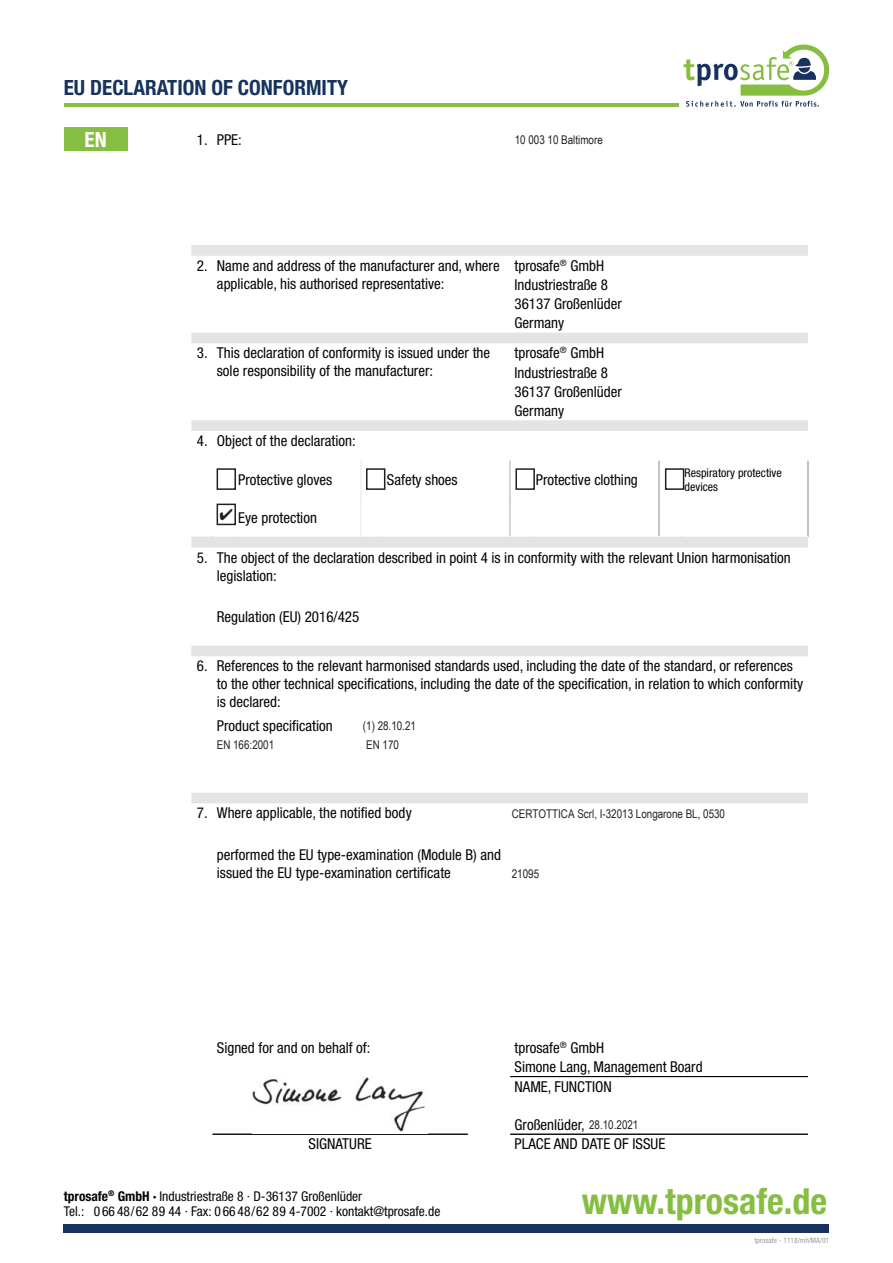
<style>
.page{position:relative;width:893px;height:1263px;background:#fff}
.page>*{position:absolute;margin:0;border:0;box-sizing:border-box;transform-origin:0 0}
.t1{font:700 condensed 36px "Helvetica Neue LTW1 G";color:#85be40}
.t2{font:700 condensed 21px "Helvetica Neue LTW1 G";color:#17325c}
.t3{font:700 condensed 21px "Helvetica Neue LTW1 G";color:#fff}
.t4{font:condensed 15px/18px "Helvetica Neue LTW1 G";color:#040503}
.t5{font:condensed 13.5px/15px "Helvetica Neue LTW1 G";color:#040503}
.t6{font:12px "Arial Narrow";color:#231f20}
.t7{font:condensed 12px/14.4px "Helvetica Neue LTW1 G";color:#040503}
.t8{font:condensed 7.5px "Helvetica Neue LTW1 G";color:#9d9d9c}
.s1{font-weight:700}
</style>
<div class="page">
<hr style="left:64px;top:103px;width:614px;height:4px;background:#85be40">
<svg style="left:684px;top:45px;width:145px;height:62px"></svg>
<div style="left:64px;top:1225px;width:765px;height:8px;background:#17325c"></div>
<div style="left:64px;top:128px;width:64px;height:23px;background:#85be40"></div>
<svg style="left:191px;top:245px;width:617px;height:558px"></svg>
<hr style="left:361px;top:461px;width:1px;height:38px;background:#fff">
<hr style="left:361px;top:499px;width:1px;height:37px;background:#fff">
<svg style="left:213px;top:536px;width:21px;height:1px"></svg>
<hr style="left:234px;top:536px;width:127px;height:1px;background:#fff">
<hr style="left:510px;top:461px;width:1px;height:38px;background:#fff">
<hr style="left:510px;top:499px;width:1px;height:37px;background:#fff">
<svg style="left:361px;top:536px;width:22px;height:1px"></svg>
<hr style="left:383px;top:536px;width:127px;height:1px;background:#fff">
<hr style="left:659px;top:461px;width:1px;height:38px;background:#fff">
<hr style="left:659px;top:499px;width:1px;height:37px;background:#fff">
<svg style="left:510px;top:536px;width:21px;height:1px"></svg>
<hr style="left:531px;top:536px;width:128px;height:1px;background:#fff">
<hr style="left:807px;top:461px;width:1px;height:38px;background:#fff">
<hr style="left:807px;top:499px;width:1px;height:37px;background:#fff">
<svg style="left:659px;top:536px;width:21px;height:1px"></svg>
<hr style="left:680px;top:536px;width:128px;height:1px;background:#fff">
<hr style="left:213px;top:1134px;width:255px;height:1px;background:#040503">
<hr style="left:510px;top:1076px;width:298px;height:1px;background:#040503">
<hr style="left:510px;top:1134px;width:298px;height:1px;background:#040503">
<img style="left:253px;top:1077px;width:172px;height:55px">
<div style="left:217px;top:468px;width:19px;height:22px;border:2px solid #231f20"></div>
<svg style="left:365px;top:468px;width:171px;height:23px"></svg>
<div style="left:665px;top:468px;width:19px;height:22px;border:2px solid #231f20"></div>
<div style="left:217px;top:504px;width:19px;height:21px;border:2px solid #231f20"></div>
<svg style="left:220px;top:509px;width:12px;height:11px"></svg>
<h2 class="t2" style="left:64px;top:75px;width:286px">EU DECLARATION OF CONFORMITY</h2>
<h2 class="t3" style="left:85px;top:127px;width:24px">EN</h2>
<p class="t4" style="left:197px;top:132px;width:46px">1. PPE:</p>
<p class="t6" style="left:515px;top:133px;width:90px">10 003 10 Baltimore</p>
<p class="t4" style="left:217px;top:258px;width:284px;text-indent:-20px">2. Name and address of the manufacturer and, where applicable, his authorised representative:</p>
<p class="t4" style="left:217px;top:345px;width:275px;text-indent:-20px">3. This declaration of conformity is issued under the sole responsibility of the manufacturer:</p>
<p class="t4" style="left:514px;top:257px;width:109px;line-height:19.2px">tprosafe<sup>®</sup> GmbH<br>Industriestraße 8<br>36137 Großenlüder</p>
<p class="t4" style="left:514px;top:345px;width:109px;line-height:19.2px">tprosafe<sup>®</sup> GmbH<br>Industriestraße 8<br>36137 Großenlüder</p>
<p class="t4" style="left:514px;top:315px;width:51px">Germany</p>
<p class="t4" style="left:514px;top:403px;width:51px">Germany</p>
<p class="t4" style="left:197px;top:433px;width:160px">4. Object of the declaration:</p>
<p class="t4" style="left:238px;top:472px;width:96px">Protective gloves</p>
<p class="t4" style="left:387px;top:472px;width:72px">Safety shoes</p>
<p class="t4" style="left:536px;top:472px;width:104px">Protective clothing</p>
<p class="t7" style="left:685px;top:466px;width:99px">Respiratory protective devices</p>
<p class="t4" style="left:238px;top:510px;width:80px">Eye protection</p>
<p class="t4" style="left:217px;top:549px;width:575px;text-indent:-20px">5. The object of the declaration described in point 4 is in conformity with the relevant Union harmonisation legislation:</p>
<p class="t4" style="left:217px;top:609px;width:144px">Regulation (EU) 2016/425</p>
<p class="t4" style="left:217px;top:658px;width:588px;text-indent:-20px">6. References to the relevant harmonised standards used, including the date of the standard, or references to the other technical specifications, including the date of the specification, in relation to which conformity is declared:</p>
<p class="t4" style="left:217px;top:718px;width:117px">Product specification</p>
<p class="t6" style="left:363px;top:719px;width:55px">(1) 28.10.21</p>
<p class="t6" style="left:217px;top:738px;width:59px">EN 166:2001</p>
<p class="t6" style="left:366px;top:738px;width:34px">EN 170</p>
<p class="t4" style="left:197px;top:805px;width:216px">7. Where applicable, the notified body</p>
<p class="t4" style="left:217px;top:847px;width:286px">performed the EU type-examination (Module B) and issued the EU type-examination certificate</p>
<p class="t6" style="left:512px;top:807px;width:215px">CERTOTTICA Scrl, I-32013 Longarone BL, 0530</p>
<p class="t6" style="left:512px;top:866px;width:29px">21095</p>
<p class="t4" style="left:217px;top:1040px;width:155px">Signed for and on behalf of:</p>
<p class="t4" style="left:514px;top:1040px;width:91px">tprosafe<sup>®</sup> GmbH</p>
<p class="t4" style="left:514px;top:1059px;width:190px;line-height:19.2px">Simone Lang, Management Board<br>NAME, FUNCTION</p>
<p class="t4" style="left:514px;top:1117px;width:72px">Großenlüder,</p>
<p class="t6" style="left:589px;top:1118px;width:51px">28.10.2021</p>
<p class="t4" style="left:309px;top:1136px;width:65px">SIGNATURE</p>
<p class="t4" style="left:514px;top:1136px;width:152px">PLACE AND DATE OF ISSUE</p>
<p class="t5" style="left:64px;top:1189px;width:378px"><span class="s1">tprosafe</span><sup>®</sup> <span class="s1">GmbH ·</span> Industriestraße 8 · D-36137 Großenlüder<br>Tel.: 0 66 48/62 8 9 44 · Fax: 0 66 48/62 8 9 4-7002 · kontakt@tprosafe.de</p>
<h1 class="t1" style="left:582px;top:1181px;width:247px">www.tprosafe.de</h1>
<p class="t8" style="left:755px;top:1238px;width:76px">tprosafe - 1118/mh/MA/01</p>
</div>
